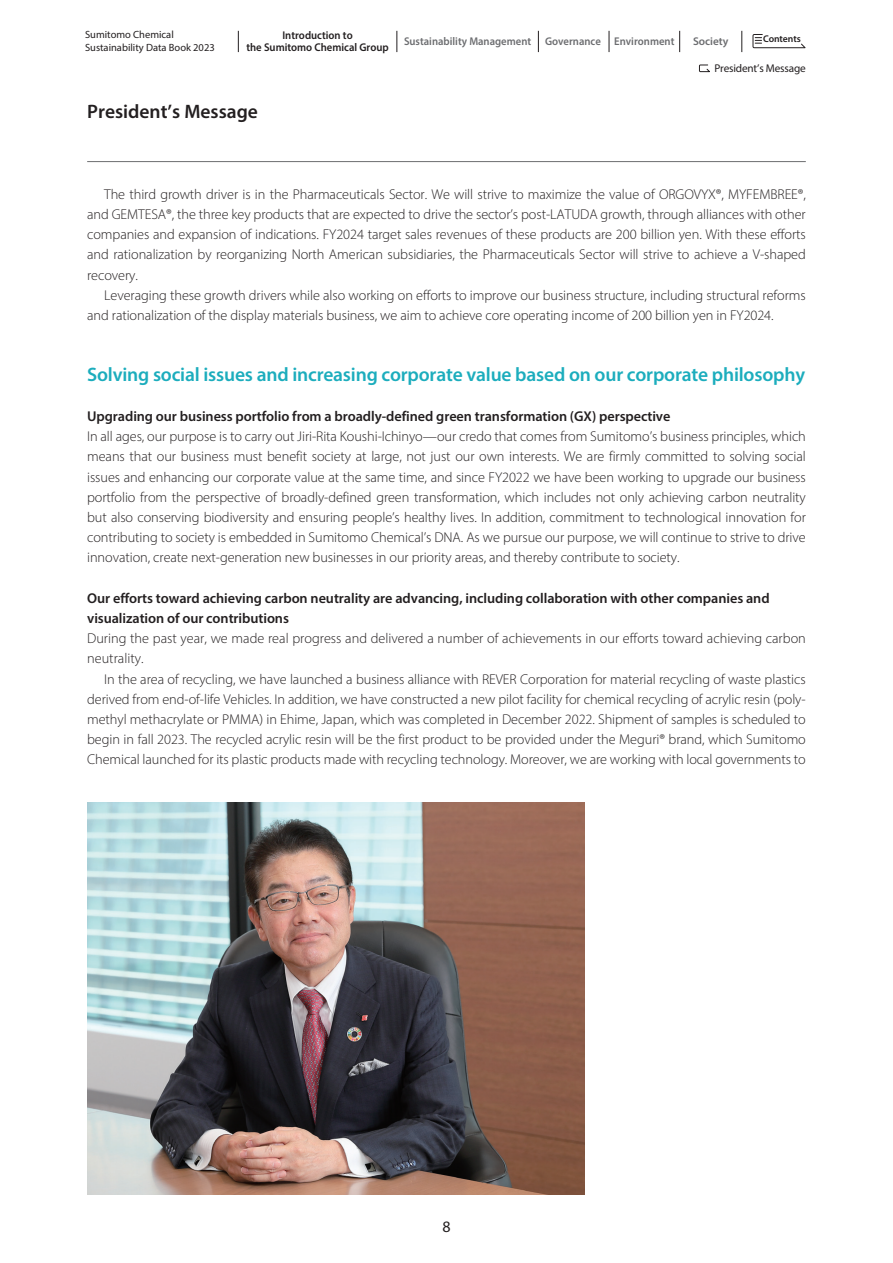
<style>
.page{position:relative;width:893px;height:1263px;background:#fff}
.page>*{position:absolute;margin:0;border:0;box-sizing:border-box;transform-origin:0 0}
.大見出しen{font:600 19.5px "Myriad Pro";letter-spacing:-.01em;color:#1cadbd}
.大タイトルen{font:600 19.5px "Myriad Pro";color:#231f20}
.t1{font:15.9px "Myriad Pro";color:#231f20}
.本文en{font:300 14.25px/20.2px "Myriad Pro";letter-spacing:-.005em;color:#231f20;text-align:justify}
.中見出しen{font:600 14.25px/20.2px "Myriad Pro";letter-spacing:-.005em;color:#231f20}
.t2{font:600 11.25px "Myriad Pro";color:#6c6d70;scale:.95 1}
.t3{font:600 11.25px/12.8px "Myriad Pro";color:#231f20;text-align:center;scale:.95 1}
.インデックス_小en{font:11.25px "Myriad Pro";letter-spacing:-.015em;color:#231f20}
.t4{font:600 11.25px "Myriad Pro";color:#6c6d70}
.t5{font:10.5px/12.8px "Myriad Pro";color:#231f20}
.t6{font:600 9.75px "Myriad Pro";letter-spacing:-.01em;color:#231f20}
</style>
<div class="page">
<img style="left:87px;top:803px;width:498px;height:392px">
<hr style="left:87px;top:161px;width:719px;height:1px;background:#6c6d70">
<svg style="left:397px;top:31px;width:1px;height:21px"></svg>
<svg style="left:238px;top:31px;width:1px;height:21px"></svg>
<svg style="left:538px;top:31px;width:1px;height:21px"></svg>
<svg style="left:679px;top:31px;width:1px;height:21px"></svg>
<svg style="left:609px;top:31px;width:1px;height:21px"></svg>
<svg style="left:742px;top:31px;width:1px;height:21px"></svg>
<svg style="left:752px;top:34px;width:54px;height:15px"></svg>
<svg style="left:699px;top:64px;width:11px;height:9px"></svg>
<p class="t3" style="left:246px;top:28px;width:151px">Introduction to<br>the Sumitomo Chemical Group</p>
<p class="t6" style="left:763px;top:33px;width:39px">Contents</p>
<p class="t5" style="left:85px;top:28px;width:131px">Sumitomo Chemical<br>Sustainability Data Book 2023</p>
<p class="t2" style="left:404px;top:34px;width:286px">Sustainability Management Governance Environment</p>
<p class="t4" style="left:693px;top:34px;width:37px">Society</p>
<p class="大タイトルen" style="left:87px;top:99px;width:172px">President’s Message</p>
<p class="インデックス_小en" style="left:714px;top:61px;width:93px">President’s Message</p>
<p class="本文en" style="left:87px;top:184px;width:720px;text-indent:17px">The third growth driver is in the Pharmaceuticals Sector. We will strive to maximize the value of ORGOVYX®, MYFEMBREE®, and GEMTESA®, the three key products that are expected to drive the sector’s post-LATUDA growth, through alliances with other companies and expansion of indications. FY2024 target sales revenues of these products are 200 billion yen. With these efforts and rationalization by reorganizing North American subsidiaries, the Pharmaceuticals Sector will strive to achieve a V-shaped recovery.</p>
<p class="本文en" style="left:87px;top:285px;width:720px;text-indent:17px">Leveraging these growth drivers while also working on efforts to improve our business structure, including structural reforms and rationalization of the display materials business, we aim to achieve core operating income of 200 billion yen in FY2024.</p>
<p class="大見出しen" style="left:87px;top:362px;width:719px">Solving social issues and increasing corporate value based on our corporate philosophy</p>
<p class="中見出しen" style="left:87px;top:406px;width:585px">Upgrading our business portfolio from a broadly-defined green transformation (GX) perspective</p>
<p class="本文en" style="left:87px;top:426px;width:720px">In all ages, our purpose is to carry out Jiri-Rita Koushi-Ichinyo—our credo that comes from Sumitomo’s business principles, which means that our business must benefit society at large, not just our own interests. We are firmly committed to solving social issues and enhancing our corporate value at the same time, and since FY2022 we have been working to upgrade our business portfolio from the perspective of broadly-defined green transformation, which includes not only achieving carbon neutrality but also conserving biodiversity and ensuring people’s healthy lives. In addition, commitment to technological innovation for contributing to society is embedded in Sumitomo Chemical’s DNA. As we pursue our purpose, we will continue to strive to drive innovation, create next-generation new businesses in our priority areas, and thereby contribute to society.</p>
<p class="中見出しen" style="left:87px;top:587px;width:684px">Our efforts toward achieving carbon neutrality are advancing, including collaboration with other companies and visualization of our contributions</p>
<p class="本文en" style="left:87px;top:628px;width:720px">During the past year, we made real progress and delivered a number of achievements in our efforts toward achieving carbon neutrality.</p>
<p class="本文en" style="left:87px;top:669px;width:720px;text-indent:17px">In the area of recycling, we have launched a business alliance with REVER Corporation for material recycling of waste plastics derived from end-of-life Vehicles. In addition, we have constructed a new pilot facility for chemical recycling of acrylic resin (poly&shy;methyl methacrylate or PMMA) in Ehime, Japan, which was completed in December 2022. Shipment of samples is scheduled to begin in fall 2023. The recycled acrylic resin will be the first product to be provided under the Meguri® brand, which Sumitomo Chemical launched for its plastic products made with recycling technology. Moreover, we are working with local governments to</p>
<p class="t1" style="left:442px;top:1216px;width:10px">8</p>
</div>
